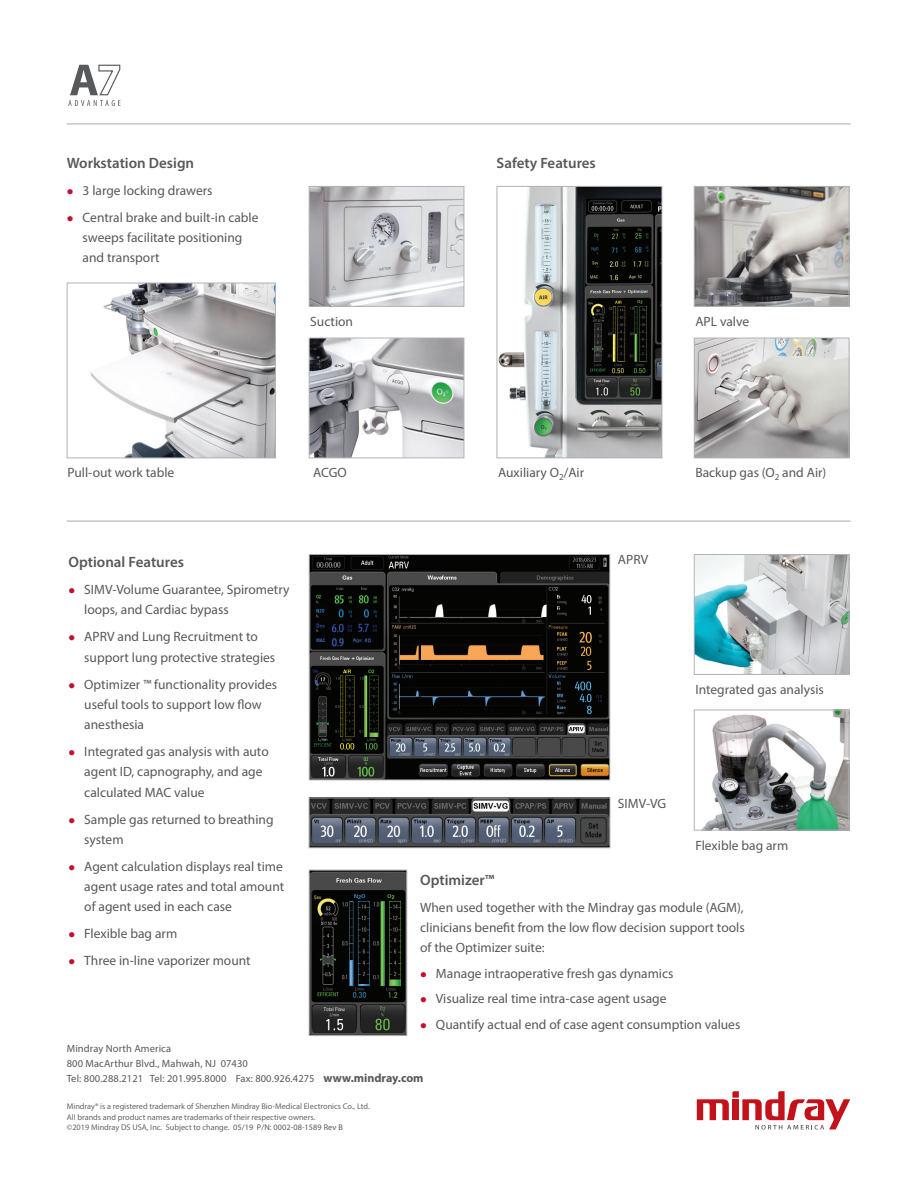
<style>
.page{position:relative;width:918px;height:1188px;background:#fff}
.page>*{position:absolute;margin:0;border:0;box-sizing:border-box;transform-origin:0 0}
.t1{font:600 15px "Myriad Pro";color:#57585a}
.body_text{font:13.5px/20.2px "Myriad Pro";color:#57585a}
.t2{font:10.5px "Myriad Pro";letter-spacing:.01em;color:#57585a}
.t3{font:8.25px/10.8px "Myriad Pro";color:#636366}
.s1{color:#c3102f}
.s2{font-weight:700;font-size:12px}
.s3{color:#57585a}
</style>
<div class="page">
<hr style="left:67px;top:124px;width:783px;height:1px;background:#a8a9ad">
<hr style="left:67px;top:521px;width:783px;height:1px;background:#a8a9ad">
<img style="left:311px;top:556px;width:297px;height:222px">
<div style="left:309px;top:554px;width:301px;height:226px;border:1px solid #b2b3b7"></div>
<img style="left:311px;top:340px;width:151px;height:116px">
<div style="left:309px;top:338px;width:155px;height:120px;border:1px solid #b2b3b7"></div>
<img style="left:311px;top:188px;width:151px;height:117px">
<div style="left:309px;top:186px;width:155px;height:121px;border:1px solid #b2b3b7"></div>
<img style="left:90px;top:285px;width:184px;height:171px">
<div style="left:67px;top:283px;width:209px;height:175px;border:1px solid #b2b3b7"></div>
<img style="left:499px;top:188px;width:161px;height:268px">
<div style="left:497px;top:186px;width:165px;height:272px;border:1px solid #b2b3b7"></div>
<img style="left:696px;top:188px;width:151px;height:117px">
<div style="left:694px;top:186px;width:155px;height:121px;border:1px solid #b2b3b7"></div>
<img style="left:696px;top:340px;width:151px;height:116px">
<div style="left:694px;top:338px;width:155px;height:120px;border:1px solid #b2b3b7"></div>
<svg style="left:697px;top:1091px;width:153px;height:39px"></svg>
<svg style="left:68px;top:64px;width:53px;height:42px"></svg>
<img style="left:311px;top:872px;width:94px;height:162px">
<div style="left:309px;top:870px;width:98px;height:166px;border:1px solid #b2b3b7"></div>
<img style="left:696px;top:556px;width:151px;height:117px">
<div style="left:694px;top:554px;width:155px;height:121px;border:1px solid #b2b3b7"></div>
<img style="left:702px;top:712px;width:145px;height:117px">
<div style="left:694px;top:710px;width:155px;height:121px;border:1px solid #b2b3b7"></div>
<img style="left:311px;top:800px;width:297px;height:46px">
<div style="left:309px;top:798px;width:301px;height:50px;border:1px solid #b2b3b7"></div>
<p class="t1" style="left:67px;top:153px;width:129px">Workstation Design</p>
<p class="body_text" style="left:67px;top:180px;width:147px"><span class="s1">●</span> 3 large locking drawers</p>
<p class="body_text" style="left:83px;top:207px;width:177px;text-indent:-16px"><span class="s1">●</span> Central brake and built-in cable sweeps facilitate positioning and transport</p>
<p class="body_text" style="left:310px;top:311px;width:44px">Suction</p>
<p class="body_text" style="left:68px;top:463px;width:108px">Pull-out work table</p>
<p class="body_text" style="left:313px;top:463px;width:35px">ACGO</p>
<p class="t1" style="left:68px;top:552px;width:117px">Optional Features</p>
<p class="body_text" style="left:84px;top:579px;width:207px;text-indent:-16px"><span class="s1">●</span> SIMV-Volume Guarantee, Spirometry loops, and Cardiac bypass</p>
<p class="body_text" style="left:84px;top:626px;width:193px;text-indent:-16px"><span class="s1">●</span> APRV and Lung Recruitment to support lung protective strategies</p>
<p class="body_text" style="left:84px;top:674px;width:194px;text-indent:-16px"><span class="s1">●</span> Optimizer ™ functionality provides useful tools to support low flow anesthesia</p>
<p class="body_text" style="left:84px;top:741px;width:186px;text-indent:-16px"><span class="s1">●</span> Integrated gas analysis with auto agent ID, capnography, and age calculated MAC value</p>
<p class="body_text" style="left:84px;top:809px;width:191px;text-indent:-16px"><span class="s1">●</span> Sample gas returned to breathing system</p>
<p class="body_text" style="left:84px;top:856px;width:202px;text-align:justify;text-indent:-16px"><span class="s1">●</span> Agent calculation displays real time agent usage rates and total amount of agent used in each case</p>
<p class="body_text" style="left:68px;top:923px;width:110px"><span class="s1">●</span> Flexible bag arm</p>
<p class="body_text" style="left:68px;top:950px;width:184px"><span class="s1">●</span> Three in-line vaporizer mount</p>
<p class="t1" style="left:497px;top:153px;width:101px">Safety Features</p>
<p class="body_text" style="left:695px;top:311px;width:55px">APL valve</p>
<p class="body_text" style="left:498px;top:463px;width:88px">Auxiliary O<sub>2</sub>/Air</p>
<p class="body_text" style="left:618px;top:549px;width:32px">APRV</p>
<p class="body_text" style="left:695px;top:463px;width:133px">Backup gas (O<sub>2</sub> and Air)</p>
<p class="body_text" style="left:695px;top:679px;width:130px">Integrated gas analysis</p>
<p class="body_text" style="left:618px;top:793px;width:50px">SIMV-VG</p>
<p class="body_text" style="left:695px;top:836px;width:94px">Flexible bag arm</p>
<p class="t1" style="left:420px;top:870px;width:76px">Optimizer™</p>
<p class="body_text" style="left:420px;top:897px;width:326px;text-align:justify">When used together with the Mindray gas module (AGM), clinicians benefit from the low flow decision support tools of the Optimizer suite:</p>
<p class="body_text" style="left:420px;top:963px;width:255px"><span class="s1">●</span> Manage intraoperative fresh gas dynamics</p>
<p class="body_text" style="left:420px;top:988px;width:248px"><span class="s1">●</span> Visualize real time intra-case agent usage</p>
<p class="body_text" style="left:420px;top:1014px;width:322px"><span class="s1">●</span> Quantify actual end of case agent consumption values</p>
<p class="t2" style="left:67px;top:1042px;width:106px">Mindray North America</p>
<p class="t2" style="left:67px;top:1057px;width:183px">800 MacArthur Blvd., Mahwah, NJ 07430</p>
<p class="t2" style="left:67px;top:1072px;width:358px">Tel: 800.288.2121 Tel: 201.995.8000 Fax: 800.926.4275 <span class="s2">www.mindray.com</span></p>
<p class="t3" style="left:67px;top:1100px;width:305px">Mindray® is a registered trademark of Shenzhen Mindray Bio-Medical Electronics Co., Ltd.<br>All brands and product names are trademarks of their respective owners.<br>©2019 Mindray DS USA, Inc. Subject to change. <span class="s3">05/19 P/N: 0002-08-1589 Rev B</span></p>
</div>
